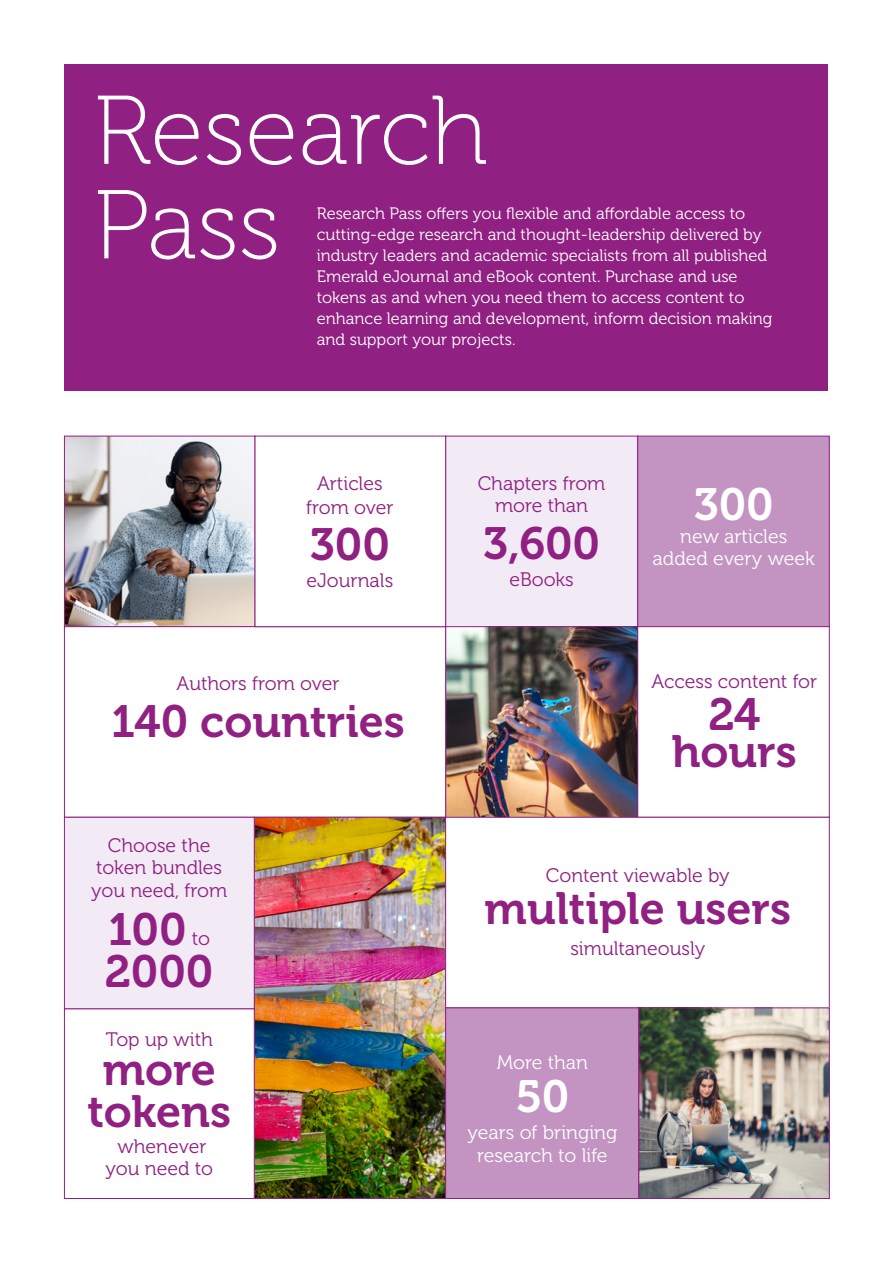
<style>
.page{position:relative;width:893px;height:1263px;background:#fff}
.page>*{position:absolute;margin:0;border:0;box-sizing:border-box;transform-origin:0 0}
.t1{font:97.5px/94.5px "Museo 100";color:#fff}
.t2{font:45px/37.5px "Museo 700";color:#902082;text-align:center}
.t3{font:45px "Museo 700";color:#fff}
.t4{font:19.5px/22.5px "Museo 300";color:#902082;text-align:center}
.t5{font:19.5px/22.5px "Museo 300";color:#fff;text-align:center}
.t6{font:16.5px/21px "Museo 300";color:#fff}
</style>
<div class="page">
<div style="left:65px;top:65px;width:763px;height:326px;background:#902082"></div>
<div style="left:445px;top:436px;width:193px;height:191px;background:#f2eaf5"></div>
<div style="left:637px;top:436px;width:193px;height:191px;background:#c393c2;border:1px solid #902082"></div>
<img style="left:66px;top:438px;width:187px;height:187px">
<div style="left:64px;top:436px;width:191px;height:191px;border:1px solid #902082"></div>
<div style="left:637px;top:626px;width:193px;height:192px;background:#fff;border:1px solid #902082"></div>
<img style="left:447px;top:628px;width:189px;height:189px">
<div style="left:445px;top:626px;width:193px;height:193px;border:1px solid #902082"></div>
<div style="left:64px;top:626px;width:382px;height:192px;background:#fff;border:1px solid #902082"></div>
<img style="left:256px;top:819px;width:188px;height:378px">
<div style="left:254px;top:817px;width:192px;height:382px;border:1px solid #902082"></div>
<div style="left:64px;top:817px;width:191px;height:192px;background:#f2eaf5;border:1px solid #902082"></div>
<div style="left:445px;top:817px;width:385px;height:191px;background:#fff;border:1px solid #902082"></div>
<div style="left:64px;top:1008px;width:191px;height:191px;background:#fff;border:1px solid #902082"></div>
<img style="left:640px;top:1009px;width:188px;height:188px">
<div style="left:638px;top:1007px;width:192px;height:192px;border:1px solid #902082"></div>
<div style="left:445px;top:1007px;width:194px;height:192px;background:#c393c2;border:1px solid #902082"></div>
<div style="left:255px;top:436px;width:191px;height:191px;background:#fff;border:1px solid #902082"></div>
<h1 class="t1" style="left:94px;top:86px;width:396px">Research<br>Pass</h1>
<p class="t6" style="left:317px;top:203px;width:457px">Research Pass offers you flexible and affordable access to cutting-edge research and thought-leadership delivered by industry leaders and academic specialists from all published Emerald eJournal and eBook content. Purchase and use tokens as and when you need them to access content to enhance learning and development, inform decision making and support your projects.</p>
<p class="t4" style="left:306px;top:471px;width:89px;line-height:24px">Articles from over</p>
<h2 class="t2" style="left:310px;top:526px;width:82px">300</h2>
<p class="t4" style="left:306px;top:569px;width:88px">eJournals</p>
<p class="t4" style="left:177px;top:673px;width:164px">Authors from over</p>
<h2 class="t2" style="left:111px;top:703px;width:295px">140 countries</h2>
<p class="t4" style="left:96px;top:835px;width:127px;line-height:21.6px">Choose the token bundles</p>
<p class="t4" style="left:91px;top:880px;width:138px">you need, from</p>
<h2 class="t2" style="left:108px;top:912px;width:80px">100</h2>
<p class="t4" style="left:192px;top:928px;width:20px">to</p>
<h2 class="t2" style="left:105px;top:954px;width:110px">2000</h2>
<p class="t4" style="left:106px;top:1028px;width:109px">Top up with</p>
<h2 class="t2" style="left:88px;top:1049px;width:145px;line-height:42px">more tokens</h2>
<p class="t4" style="left:106px;top:1135px;width:109px">whenever you need to</p>
<p class="t4" style="left:478px;top:472px;width:129px">Chapters from more than</p>
<h2 class="t2" style="left:483px;top:525px;width:119px">3,600</h2>
<p class="t4" style="left:509px;top:568px;width:66px">eBooks</p>
<h2 class="t3" style="left:694px;top:480px;width:82px">300</h2>
<p class="t5" style="left:653px;top:525px;width:164px">new articles added every week</p>
<p class="t4" style="left:651px;top:670px;width:167px">Access content for</p>
<h2 class="t2" style="left:672px;top:696px;width:127px">24 hours</h2>
<p class="t4" style="left:546px;top:864px;width:185px">Content viewable by</p>
<h2 class="t2" style="left:485px;top:890px;width:308px">multiple users</h2>
<p class="t4" style="left:570px;top:938px;width:136px">simultaneously</p>
<p class="t5" style="left:497px;top:1051px;width:93px">More than</p>
<h2 class="t3" style="left:515px;top:1072px;width:55px">50</h2>
<p class="t5" style="left:467px;top:1121px;width:151px">years of bringing research to life</p>
</div>
